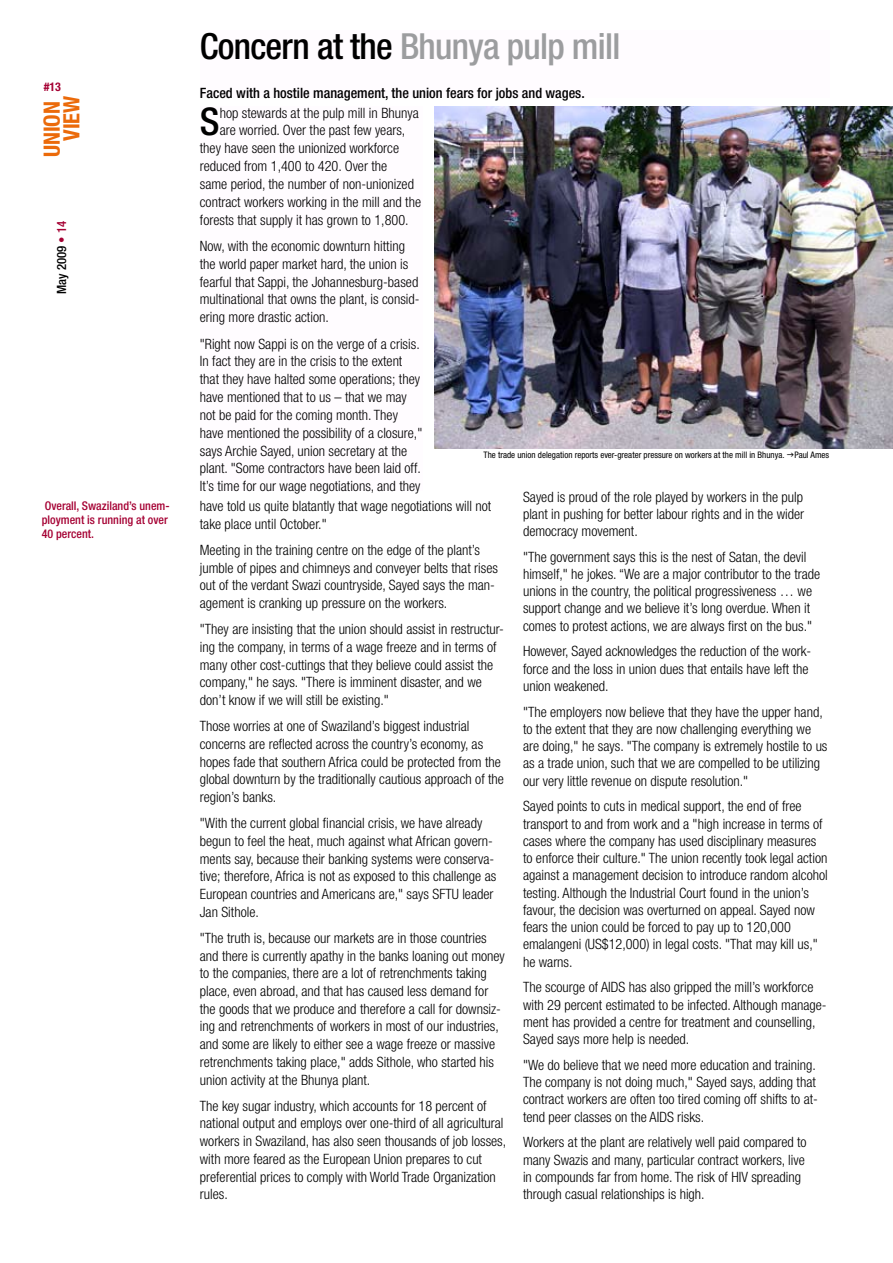
<style>
.page{position:relative;width:893px;height:1263px;background:#fff}
.page>*{position:absolute;margin:0;border:0;box-sizing:border-box;transform-origin:0 0}
.t1{font:500 condensed 38.25px "Helvetica Neue";color:#000}
.t2{font:500 condensed 36px "Helvetica Neue";letter-spacing:-.02em;color:#9c9d9f}
.t3{font:700 condensed 22.5px/19.5px "Helvetica Neue";color:#eb6a0a;text-align:right}
.t4{font:300 condensed 14.25px/17.2px "Helvetica Neue";color:#000}
.t5{font:500 condensed 14.25px "Helvetica Neue";color:#000}
.t6{font:500 condensed 12.75px "Helvetica Neue";color:#000}
.t7{font:500 condensed 12px/14.4px "Helvetica Neue";color:#a50133}
.t8{font:700 condensed 12px "Helvetica Neue";color:#a50133}
.t9{font:condensed 9px "Helvetica Neue";color:#000}
.s1{color:#000}
.s2{color:#a50133}
</style>
<div class="page">
<img style="left:434px;top:106px;width:459px;height:343px">
<h2 class="t2" style="left:200px;top:25px;width:422px"><span class="s1">Concern at the</span> Bhunya pulp mill</h2>
<p class="t5" style="left:200px;top:84px;width:386px">Faced with a hostile management, the union fears for jobs and wages.</p>
<p class="t8" style="left:44px;top:79px;width:19px">#13</p>
<h3 class="t3" style="left:42px;top:157px;width:63px;rotate:-90deg">UNION<br>VIEW</h3>
<h1 class="t1" style="left:200px;top:98px;width:21px">S</h1>
<p class="t4" style="left:220px;top:104px;width:201px">hop stewards at the pulp mill in Bhunya</p>
<p class="t4" style="left:220px;top:122px;width:187px">are worried. Over the past few years,</p>
<p class="t4" style="left:200px;top:140px;width:201px">they have seen the unionized workforce</p>
<p class="t4" style="left:200px;top:157px;width:189px">reduced from 1,400 to 420. Over the</p>
<p class="t4" style="left:200px;top:175px;width:216px">same period, the number of non-unionized</p>
<p class="t4" style="left:200px;top:193px;width:223px">contract workers working in the mill and the</p>
<p class="t4" style="left:200px;top:211px;width:210px">forests that supply it has grown to 1,800.</p>
<p class="t4" style="left:200px;top:237px;width:221px;line-height:17.9px">Now, with the economic downturn hitting the world paper market hard, the union is fearful that Sappi, the Johannesburg-based multinational that owns the plant, is consid&shy;ering more drastic action.</p>
<p class="t4" style="left:200px;top:334px;width:224px;line-height:17.9px">"Right now Sappi is on the verge of a crisis.<br>In fact they are in the crisis to the extent that they have halted some operations; they have mentioned that to us – that we may not be paid for the coming month. They have mentioned the possibility of a closure," says Archie Sayed, union secretary at the plant. "Some contractors have been laid off.<br>It’s time for our wage negotiations, and they</p>
<p class="t6" style="left:54px;top:294px;width:74px;rotate:-90deg">May 2009 <span class="s2">• 14</span></p>
<p class="t9" style="left:484px;top:449px;width:347px">The trade union delegation reports ever-greater pressure on workers at the mill in Bhunya. Paul Ames</p>
<p class="t4" style="left:523px;top:488px;width:283px;text-align:justify">Sayed is proud of the role played by workers in the pulp plant in pushing for better labour rights and in the wider democracy movement.</p>
<p class="t4" style="left:523px;top:548px;width:299px">"The government says this is the nest of Satan, the devil himself," he jokes. “We are a major contributor to the trade unions in the country, the political progressiveness … we support change and we believe it’s long overdue. When it comes to protest actions, we are always first on the bus."</p>
<p class="t4" style="left:523px;top:643px;width:290px">However, Sayed acknowledges the reduction of the work&shy;force and the loss in union dues that entails have left the union weakened.</p>
<p class="t4" style="left:523px;top:703px;width:306px">"The employers now believe that they have the upper hand, to the extent that they are now challenging everything we are doing," he says. "The company is extremely hostile to us as a trade union, such that we are compelled to be utilizing our very little revenue on dispute resolution."</p>
<p class="t4" style="left:523px;top:798px;width:306px">Sayed points to cuts in medical support, the end of free transport to and from work and a "high increase in terms of cases where the company has used disciplinary measures to enforce their culture." The union recently took legal action against a management decision to introduce random alcohol testing. Although the Industrial Court found in the union’s favour, the decision was overturned on appeal. Sayed now fears the union could be forced to pay up to 120,000 emalangeni (US$12,000) in legal costs. "That may kill us," he warns.</p>
<p class="t4" style="left:523px;top:979px;width:305px">The scourge of AIDS has also gripped the mill’s workforce with 29 percent estimated to be infected. Although manage&shy;ment has provided a centre for treatment and counselling, Sayed says more help is needed.</p>
<p class="t4" style="left:523px;top:1056px;width:297px">"We do believe that we need more education and training.<br>The company is not doing much," Sayed says, adding that contract workers are often too tired coming off shifts to at&shy;tend peer classes on the AIDS risks.</p>
<p class="t4" style="left:523px;top:1133px;width:285px">Workers at the plant are relatively well paid compared to many Swazis and many, particular contract workers, live in compounds far from home. The risk of HIV spreading through casual relationships is high.</p>
<p class="t7" style="left:42px;top:498px;width:129px">Overall, Swaziland’s unem&shy;ployment is running at over<br>40 percent.</p>
<p class="t4" style="left:200px;top:497px;width:293px;line-height:17.7px">have told us quite blatantly that wage negotiations will not take place until October."</p>
<p class="t4" style="left:200px;top:541px;width:300px;line-height:17.7px">Meeting in the training centre on the edge of the plant’s jumble of pipes and chimneys and conveyer belts that rises out of the verdant Swazi countryside, Sayed says the man&shy;agement is cranking up pressure on the workers.</p>
<p class="t4" style="left:200px;top:620px;width:306px;line-height:17.7px">"They are insisting that the union should assist in restructur&shy;ing the company, in terms of a wage freeze and in terms of many other cost-cuttings that they believe could assist the company," he says. "There is imminent disaster, and we don’t know if we will still be existing."</p>
<p class="t4" style="left:200px;top:717px;width:306px;line-height:17.7px">Those worries at one of Swaziland’s biggest industrial concerns are reflected across the country’s economy, as hopes fade that southern Africa could be protected from the global downturn by the traditionally cautious approach of the region’s banks.</p>
<p class="t4" style="left:200px;top:814px;width:298px;line-height:17.7px">"With the current global financial crisis, we have already begun to feel the heat, much against what African govern&shy;ments say, because their banking systems were conserva&shy;tive; therefore, Africa is not as exposed to this challenge as European countries and Americans are," says SFTU leader Jan Sithole.</p>
<p class="t4" style="left:200px;top:929px;width:307px;line-height:17.7px">"The truth is, because our markets are in those countries and there is currently apathy in the banks loaning out money to the companies, there are a lot of retrenchments taking place, even abroad, and that has caused less demand for the goods that we produce and therefore a call for downsiz&shy;ing and retrenchments of workers in most of our industries, and some are likely to either see a wage freeze or massive retrenchments taking place," adds Sithole, who started his union activity at the Bhunya plant.</p>
<p class="t4" style="left:200px;top:1097px;width:308px;line-height:17.7px">The key sugar industry, which accounts for 18 percent of national output and employs over one-third of all agricultural workers in Swaziland, has also seen thousands of job losses, with more feared as the European Union prepares to cut preferential prices to comply with World Trade Organization rules.</p>
</div>
